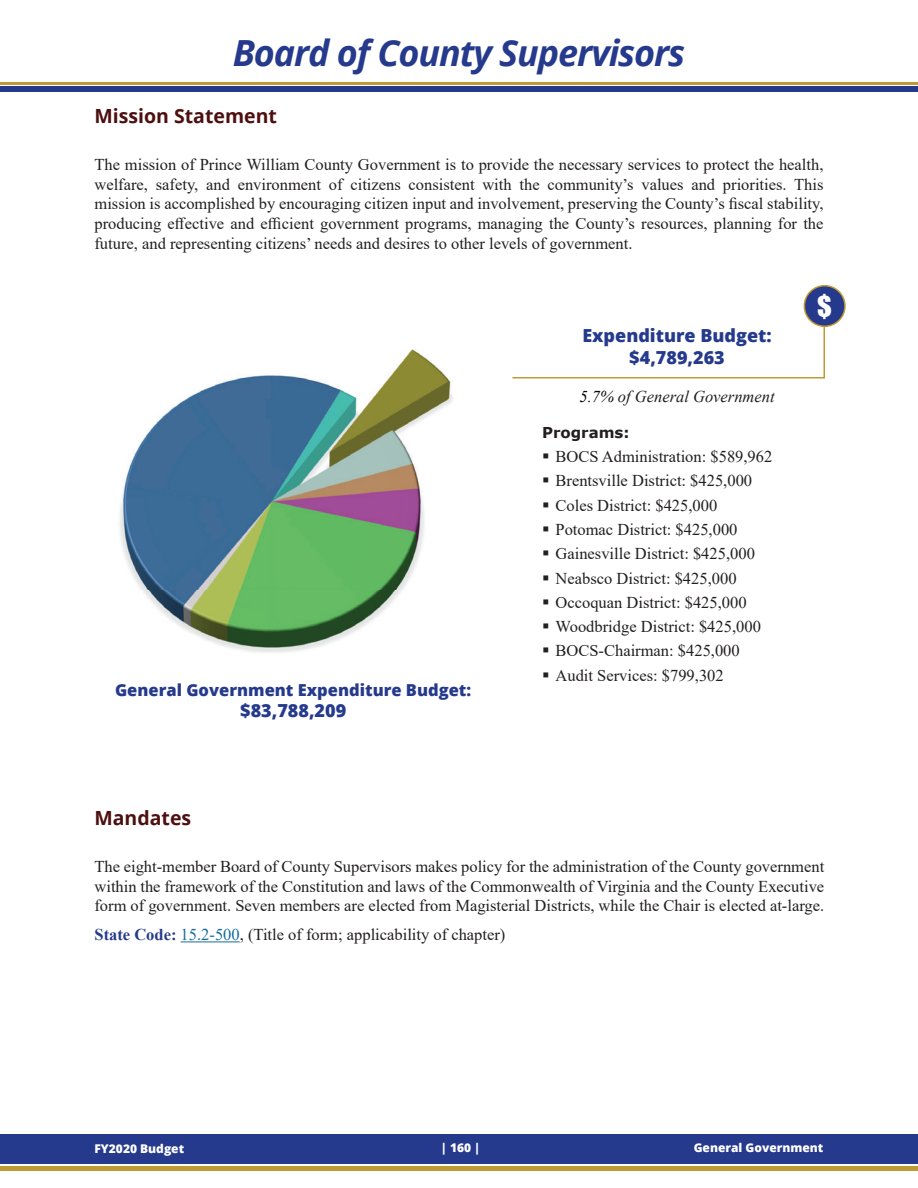
<style>
.page{position:relative;width:918px;height:1188px;background:#fff}
.page>*{position:absolute;margin:0;border:0;box-sizing:border-box;transform-origin:0 0}
.t1{font:italic 700 36px "Open Sans";letter-spacing:-.03em;color:#253a8c}
.t2{font:27px "Impact";color:#fff}
.t3{font:700 19.5px "Open Sans";color:#4d0f0f}
.t4{font:800 18px/21.6px "Open Sans";color:#253a8c;text-align:center}
.t5{font:16.5px/19.8px "Times New Roman";color:#231f20;text-align:justify}
.t6{font:800 16.5px "Open Sans";color:#253a8c}
.t7{font:italic 16.5px "Times New Roman";color:#231f20}
.t8{font:700 15px "Verdana";color:#231f20}
.t9{font:800 12px "Open Sans";color:#fff}
.s1{color:#040503}
.s2{font-weight:700;color:#253a8c}
.s3{color:#146c9d}
</style>
<div class="page">
<hr style="left:0;top:1166px;width:918px;height:4px;background:#c09a32">
<div style="left:0;top:1134px;width:918px;height:30px;background:#253a8c"></div>
<hr style="left:0;top:82px;width:918px;height:3px;background:#c09a32">
<div style="left:0;top:86px;width:918px;height:6px;background:#253a8c"></div>
<hr style="left:512px;top:377px;width:312px;height:1px;background:#c09a32">
<hr style="left:824px;top:327px;width:1px;height:51px;background:#c09a32">
<div style="left:804px;top:286px;width:41px;height:40px;background:#253a8c;border-radius:50%"></div>
<div style="left:804px;top:285px;width:42px;height:42px;border:2px solid #c09a32;border-radius:50%"></div>
<hr style="left:181px;top:942px;width:59px;height:1px;background:#146c9d">
<svg style="left:119px;top:349px;width:334px;height:304px"></svg>
<h1 class="t1" style="left:233px;top:28px;width:454px">Board of County Supervisors</h1>
<p class="t3" style="left:94px;top:102px;width:184px">Mission Statement</p>
<p class="t5" style="left:94px;top:154px;width:731px">The mission of Prince William County Government is to provide the necessary services to protect the health, welfare, safety, and environment of citizens consistent with the community’s values and priorities. This mission is accomplished by encouraging citizen input and involvement, preserving the County’s fiscal stability, producing effective and efficient government programs, managing the County’s resources, planning for the future, and representing citizens’ needs and desires to other levels of government.</p>
<p class="t6" style="left:115px;top:677px;width:358px">General Government Expenditure Budget:</p>
<p class="t4" style="left:240px;top:699px;width:108px">$83,788,209</p>
<p class="t4" style="left:582px;top:324px;width:191px">Expenditure Budget: $4,789,263</p>
<p class="t7" style="left:579px;top:385px;width:197px"><span class="s1">5.7%</span> of General Government</p>
<p class="t8" style="left:542px;top:422px;width:89px">Programs:</p>
<p class="t5" style="left:542px;top:446px;width:232px">▪ BOCS Administration: $589,962</p>
<p class="t5" style="left:542px;top:470px;width:212px">▪ Brentsville District: $425,000</p>
<p class="t5" style="left:542px;top:495px;width:177px">▪ Coles District: $425,000</p>
<p class="t5" style="left:542px;top:519px;width:197px">▪ Potomac District: $425,000</p>
<p class="t5" style="left:542px;top:543px;width:214px">▪ Gainesville District: $425,000</p>
<p class="t5" style="left:542px;top:568px;width:196px">▪ Neabsco District: $425,000</p>
<p class="t5" style="left:542px;top:592px;width:206px">▪ Occoquan District: $425,000</p>
<p class="t5" style="left:542px;top:616px;width:220px">▪ Woodbridge District: $425,000</p>
<p class="t5" style="left:542px;top:641px;width:199px">▪ BOCS-Chairman: $425,000</p>
<p class="t5" style="left:542px;top:665px;width:183px">▪ Audit Services: $799,302</p>
<h2 class="t2" style="left:817px;top:285px;width:16px">$</h2>
<p class="t3" style="left:94px;top:804px;width:98px">Mandates</p>
<p class="t5" style="left:94px;top:856px;width:731px">The eight-member Board of County Supervisors makes policy for the administration of the County government within the framework of the Constitution and laws of the Commonwealth of Virginia and the County Executive form of government. Seven members are elected from Magisterial Districts, while the Chair is elected at-large.</p>
<p class="t5" style="left:94px;top:924px;width:412px"><span class="s2">State Code:</span> <span class="s3">15.2-500</span>, (Title of form; applicability of chapter)</p>
<p class="t9" style="left:94px;top:1140px;width:91px">FY2020 Budget</p>
<p class="t9" style="left:441px;top:1139px;width:41px">| 160 |</p>
<p class="t9" style="left:694px;top:1138px;width:131px">General Government</p>
</div>
